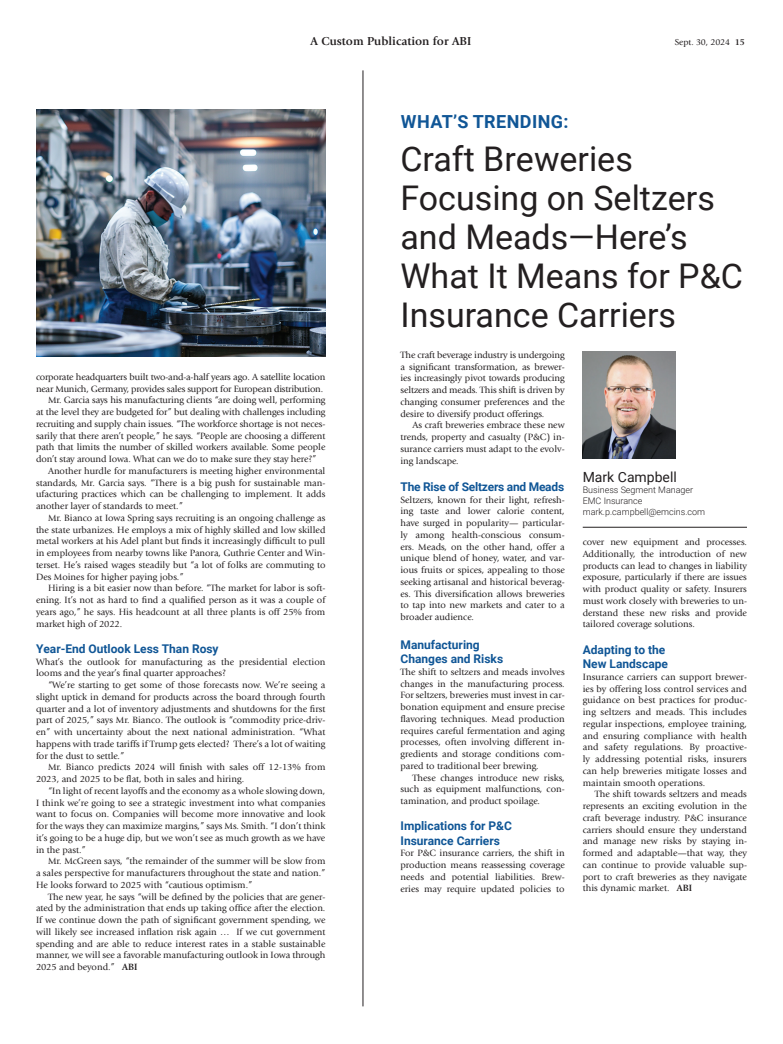
<style>
.page{position:relative;width:783px;height:1044px;background:#fff}
.page>*{position:absolute;margin:0;border:0;box-sizing:border-box;transform-origin:0 0}
.body_text{font:34px/39px "Roboto";color:#231f20}
.body_text-2{font:700 18px "Roboto";letter-spacing:.025em;color:#105696}
.cutline{font:14px "Roboto";color:#231f20}
.t1{font:700 12px/14.4px "Roboto";color:#105696}
.t2{font:700 12px "Roboto";letter-spacing:-.02em;color:#105696}
.t3{font:700 12px "Giovanni Std";color:#231f20}
.body_text-3{font:9.5px/11.8px "Giovanni Std";color:#231f20;text-align:justify}
.body_text-4{font:9.5px/11.8px "Giovanni Std";letter-spacing:-.02em;color:#231f20}
.cutline-2{font:300 9px "Roboto";color:#231f20}
.t4{font:9px "Giovanni Std";color:#231f20}
.s1{font-weight:700}
</style>
<div class="page">
<img style="left:583px;top:351px;width:93px;height:108px">
<hr style="left:583px;top:527px;width:164px;height:1px;background:#231f20">
<hr style="left:363px;top:70px;width:1px;height:936px;background:#231f20">
<img style="left:36px;top:110px;width:289px;height:247px">
<p class="t3" style="left:311px;top:34px;width:162px">A Custom Publication for ABI</p>
<p class="t4" style="left:675px;top:37px;width:72px">Sept. 30, 2024 <span class="s1">15</span></p>
<p class="body_text-4" style="left:36px;top:371px;width:291px">corporate headquarters built two-and-a-half years ago. A satellite location near Munich, Germany, provides sales support for European distribution.</p>
<p class="body_text-3" style="left:36px;top:394px;width:291px;text-indent:12px">Mr. Garcia says his manufacturing clients “are doing well, performing at the level they are budgeted for” but dealing with challenges including recruiting and supply chain issues. “The workforce shortage is not neces&shy;sarily that there aren’t people,” he says. “People are choosing a different path that limits the number of skilled workers available. Some people don’t stay around Iowa. What can we do to make sure they stay here?”</p>
<p class="body_text-3" style="left:36px;top:465px;width:291px;text-indent:12px">Another hurdle for manufacturers is meeting higher environmental standards, Mr. Garcia says. “There is a big push for sustainable man&shy;ufacturing practices which can be challenging to implement. It adds another layer of standards to meet.”</p>
<p class="body_text-3" style="left:36px;top:512px;width:291px;text-indent:12px">Mr. Bianco at Iowa Spring says recruiting is an ongoing challenge as the state urbanizes. He employs a mix of highly skilled and low skilled metal workers at his Adel plant but finds it increasingly difficult to pull in employees from nearby towns like Panora, Guthrie Center and Win&shy;terset. He’s raised wages steadily but “a lot of folks are commuting to Des Moines for higher paying jobs.”</p>
<p class="body_text-3" style="left:36px;top:582px;width:291px;text-indent:12px">Hiring is a bit easier now than before. “The market for labor is soft&shy;ening. It’s not as hard to find a qualified person as it was a couple of years ago,” he says. His headcount at all three plants is off 25% from market high of 2022.</p>
<p class="t1" style="left:36px;top:641px;width:184px">Year-End Outlook Less Than Rosy</p>
<p class="body_text-3" style="left:36px;top:656px;width:291px">What’s the outlook for manufacturing as the presidential election looms and the year’s final quarter approaches?</p>
<p class="body_text-3" style="left:36px;top:679px;width:291px;text-indent:12px">“We’re starting to get some of those forecasts now. We’re seeing a slight uptick in demand for products across the board through fourth quarter and a lot of inventory adjustments and shutdowns for the first part of 2025,” says Mr. Bianco. The outlook is “commodity price-driv&shy;en” with uncertainty about the next national administration. “What happens with trade tariffs if Trump gets elected? There’s a lot of waiting for the dust to settle.”</p>
<p class="body_text-3" style="left:36px;top:761px;width:291px;text-indent:12px">Mr. Bianco predicts 2024 will finish with sales off 12-13% from<br>2023, and 2025 to be flat, both in sales and hiring.</p>
<p class="body_text-3" style="left:36px;top:785px;width:291px;text-indent:12px">“In light of recent layoffs and the economy as a whole slowing down, I think we’re going to see a strategic investment into what companies want to focus on. Companies will become more innovative and look for the ways they can maximize margins,” says Ms. Smith. “I don’t think it’s going to be a huge dip, but we won’t see as much growth as we have in the past.”</p>
<p class="body_text-3" style="left:36px;top:855px;width:291px;text-indent:12px">Mr. McGreen says, “the remainder of the summer will be slow from a sales perspective for manufacturers throughout the state and nation.” He looks forward to 2025 with “cautious optimism.”</p>
<p class="body_text-3" style="left:36px;top:891px;width:291px;text-indent:12px">The new year, he says “will be defined by the policies that are gener&shy;ated by the administration that ends up taking office after the election.<br>If we continue down the path of significant government spending, we will likely see increased inflation risk again … If we cut government spending and are able to reduce interest rates in a stable sustainable manner, we will see a favorable manufacturing outlook in Iowa through 2025 and beyond.” <span class="s1">ABI</span></p>
<p class="body_text-2" style="left:401px;top:109px;width:169px">WHAT’S TRENDING:</p>
<p class="body_text" style="left:400px;top:138px;width:344px">Craft Breweries<br>Focusing on Seltzers and Meads—Here’s<br>What It Means for P&amp;C<br>Insurance Carriers</p>
<p class="body_text-3" style="left:400px;top:349px;width:166px">The craft beverage industry is undergoing a significant transformation, as brewer&shy;ies increasingly pivot towards producing seltzers and meads. This shift is driven by changing consumer preferences and the desire to diversify product offerings.</p>
<p class="body_text-3" style="left:400px;top:419px;width:166px;text-indent:12px">As craft breweries embrace these new trends, property and casualty (P&amp;C) in&shy;surance carriers must adapt to the evolv&shy;ing landscape.</p>
<p class="t2" style="left:400px;top:478px;width:165px">The Rise of Seltzers and Meads</p>
<p class="body_text-3" style="left:400px;top:494px;width:166px">Seltzers, known for their light, refresh&shy;ing taste and lower calorie content, have surged in popularity— particular&shy;ly among health-conscious consum&shy;ers. Meads, on the other hand, offer a unique blend of honey, water, and var&shy;ious fruits or spices, appealing to those seeking artisanal and historical beverag&shy;es. This diversification allows breweries to tap into new markets and cater to a broader audience.</p>
<p class="t1" style="left:400px;top:637px;width:81px">Manufacturing</p>
<p class="t1" style="left:400px;top:651px;width:104px">Changes and Risks</p>
<p class="body_text-3" style="left:400px;top:666px;width:166px">The shift to seltzers and meads involves changes in the manufacturing process.<br>For seltzers, breweries must invest in car&shy;bonation equipment and ensure precise flavoring techniques. Mead production requires careful fermentation and aging processes, often involving different in&shy;gredients and storage conditions com&shy;pared to traditional beer brewing.</p>
<p class="body_text-3" style="left:400px;top:772px;width:166px;text-indent:12px">These changes introduce new risks, such as equipment malfunctions, con&shy;tamination, and product spoilage.</p>
<p class="t1" style="left:400px;top:818px;width:113px">Implications for P&amp;C<br>Insurance Carriers</p>
<p class="body_text-3" style="left:400px;top:847px;width:166px">For P&amp;C insurance carriers, the shift in production means reassessing coverage needs and potential liabilities. Brew&shy;eries may require updated policies to</p>
<p class="cutline" style="left:583px;top:467px;width:96px">Mark Campbell</p>
<p class="cutline-2" style="left:583px;top:483px;width:112px">Business Segment Manager</p>
<p class="cutline-2" style="left:583px;top:494px;width:61px">EMC Insurance</p>
<p class="cutline-2" style="left:583px;top:505px;width:124px">mark.p.campbell@emcins.com</p>
<p class="body_text-3" style="left:583px;top:536px;width:166px">cover new equipment and processes.<br>Additionally, the introduction of new products can lead to changes in liability exposure, particularly if there are issues with product quality or safety. Insurers must work closely with breweries to un&shy;derstand these new risks and provide tailored coverage solutions.</p>
<p class="t1" style="left:583px;top:642px;width:84px">Adapting to the</p>
<p class="t1" style="left:583px;top:656px;width:87px">New Landscape</p>
<p class="body_text-3" style="left:583px;top:671px;width:166px">Insurance carriers can support brewer&shy;ies by offering loss control services and guidance on best practices for produc&shy;ing seltzers and meads. This includes regular inspections, employee training, and ensuring compliance with health and safety regulations. By proactive&shy;ly addressing potential risks, insurers can help breweries mitigate losses and maintain smooth operations.</p>
<p class="body_text-3" style="left:583px;top:788px;width:166px;text-indent:12px">The shift towards seltzers and meads represents an exciting evolution in the craft beverage industry. P&amp;C insurance carriers should ensure they understand and manage new risks by staying in&shy;formed and adaptable—that way, they can continue to provide valuable sup&shy;port to craft breweries as they navigate this dynamic market. <span class="s1">ABI</span></p>
</div>
